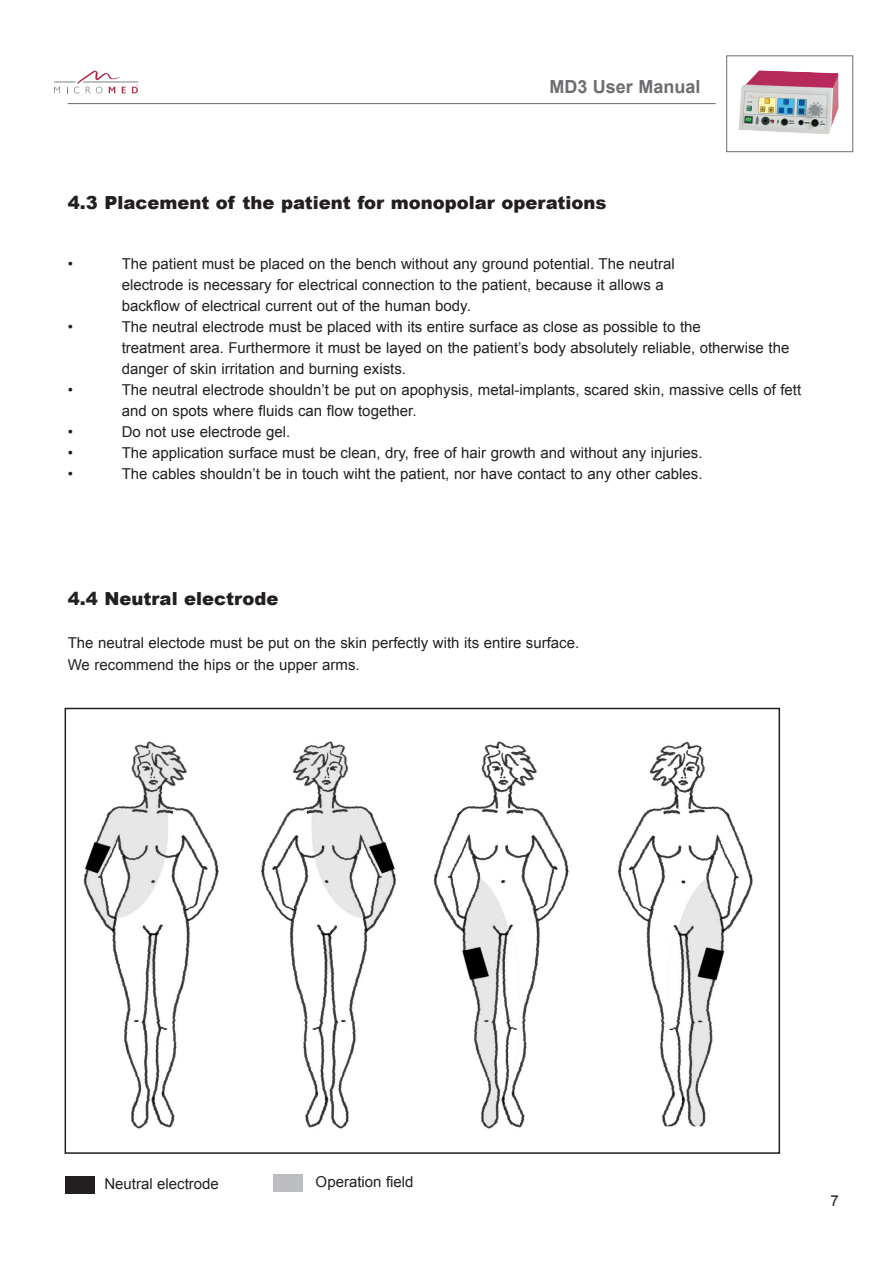
<style>
.page{position:relative;width:893px;height:1263px;background:#fff}
.page>*{position:absolute;margin:0;border:0;box-sizing:border-box;transform-origin:0 0}
.t1{font:900 18px "Arial";color:#231f20}
.t2{font:700 18px "Arial";color:#6c6d70}
.t3{font:15px/21px "Arial";color:#231f20}
</style>
<div class="page">
<hr style="left:68px;top:103px;width:648px;height:1px;background:#6c6d70">
<div style="left:726px;top:55px;width:127px;height:97px;border:1px solid #6c6d70"></div>
<img style="left:738px;top:70px;width:101px;height:64px">
<hr style="left:83px;top:82px;width:55px;height:1px;background:#778084">
<svg style="left:54px;top:71px;width:72px;height:22px"></svg>
<svg style="left:132px;top:84px;width:6px;height:9px"></svg>
<img style="left:83px;top:741px;width:669px;height:388px">
<div style="left:65px;top:708px;width:715px;height:446px;border:2px solid #231f20"></div>
<div style="left:65px;top:1176px;width:29px;height:17px;background:#231f20"></div>
<div style="left:273px;top:1175px;width:30px;height:17px;background:#bcbdc0"></div>
<p class="t2" style="left:549px;top:75px;width:153px">MD3 User Manual</p>
<p class="t1" style="left:68px;top:190px;width:540px">4.3 Placement of the patient for monopolar operations</p>
<p class="t3" style="left:68px;top:254px;width:7px">•</p>
<p class="t3" style="left:122px;top:254px;width:555px">The patient must be placed on the bench without any ground potential. The neutral electrode is necessary for electrical connection to the patient, because it allows a backflow of electrical current out of the human body.</p>
<p class="t3" style="left:68px;top:317px;width:7px">•</p>
<p class="t3" style="left:122px;top:317px;width:669px">The neutral electrode must be placed with its entire surface as close as possible to the<br>treatment area. Furthermore it must be layed on the patient’s body absolutely reliable, otherwise the danger of skin irritation and burning exists.</p>
<p class="t3" style="left:68px;top:380px;width:7px">•</p>
<p class="t3" style="left:122px;top:380px;width:681px">The neutral electrode shouldn’t be put on apophysis, metal-implants, scared skin, massive cells of fett and on spots where fluids can flow together.</p>
<p class="t3" style="left:68px;top:422px;width:7px">•</p>
<p class="t3" style="left:122px;top:422px;width:170px">Do not use electrode gel.</p>
<p class="t3" style="left:68px;top:443px;width:7px">•</p>
<p class="t3" style="left:122px;top:443px;width:582px">The application surface must be clean, dry, free of hair growth and without any injuries.</p>
<p class="t3" style="left:68px;top:464px;width:7px">•</p>
<p class="t3" style="left:122px;top:464px;width:582px">The cables shouldn’t be in touch wiht the patient, nor have contact to any other cables.</p>
<p class="t1" style="left:68px;top:586px;width:212px">4.4 Neutral electrode</p>
<p class="t3" style="left:68px;top:632px;width:513px;line-height:21.6px">The neutral electode must be put on the skin perfectly with its entire surface.<br>We recommend the hips or the upper arms.</p>
<p class="t3" style="left:104px;top:1173px;width:116px">Neutral electrode</p>
<p class="t3" style="left:316px;top:1171px;width:99px">Operation field</p>
<p class="t3" style="left:831px;top:1190px;width:10px">7</p>
</div>
